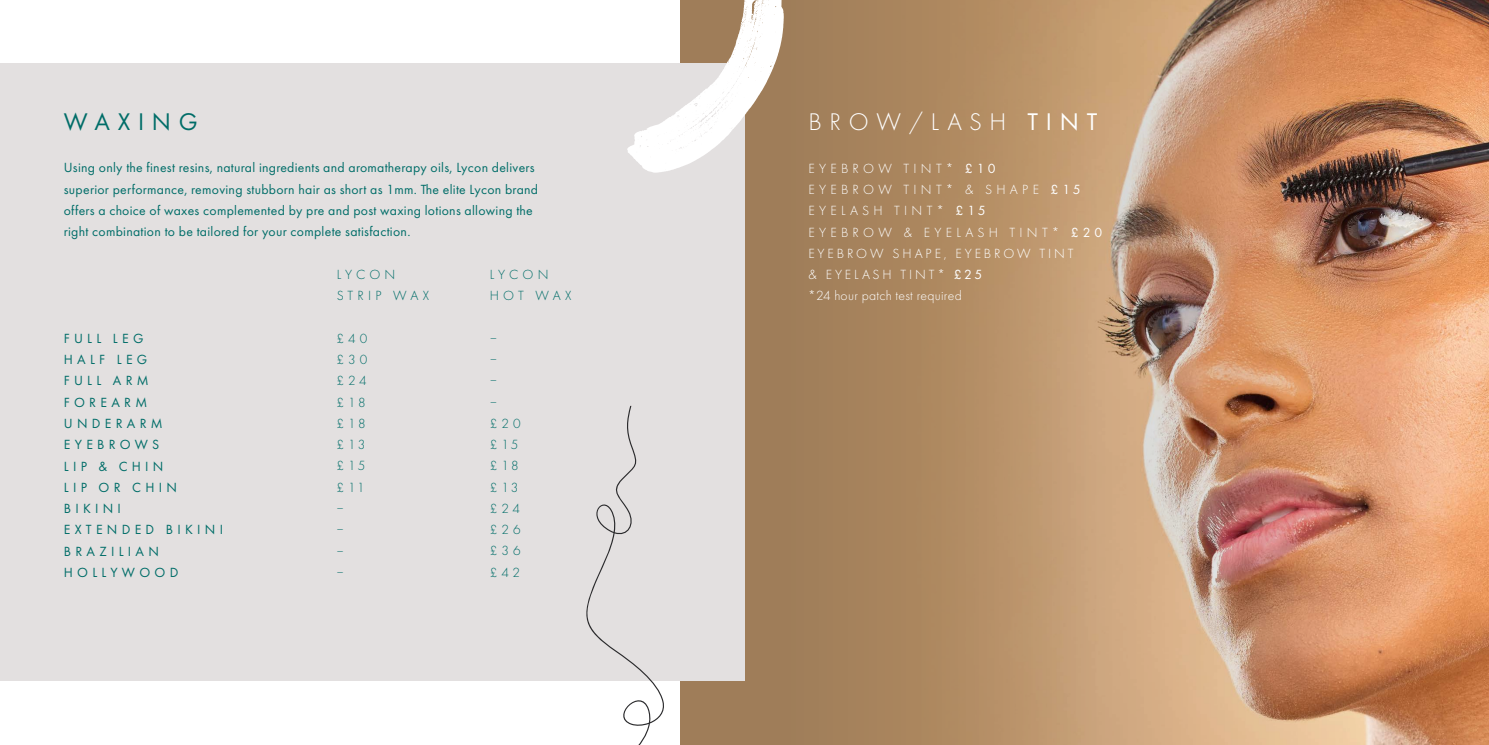
<style>
.page{position:relative;width:1489px;height:745px;background:#fff}
.page>*{position:absolute;margin:0;border:0;box-sizing:border-box;transform-origin:0 0}
.t1{font:300 25px "Futura PT";letter-spacing:.31em;color:#fff}
.t2{font:25px "Futura PT";letter-spacing:.31em;color:#006d68}
.t3{font:13.75px/21.2px "Futura PT";letter-spacing:.02em;color:#006d68}
.t4{font:300 13.75px/21.2px "Futura PT";letter-spacing:.255em;color:#fff}
.t5{font:13.75px/21.2px "Futura PT";letter-spacing:.31em;color:#006d68}
.t6{font:300 13.75px/21.2px "Futura PT";letter-spacing:.285em;color:#006d68}
.t7{font:300 13.75px/21.2px "Futura PT";letter-spacing:.175em;color:#006d68}
.t8{font:300 13.75px/21.2px "Futura PT";letter-spacing:.25em;color:#006d68}
.s1{font-weight:400}
</style>
<div class="page">
<img style="left:680px;top:0;width:808px;height:744px">
<div style="left:0;top:64px;width:744px;height:616px;background:#e3e0e0"></div>
<svg style="left:541px;top:405px;width:125px;height:339px"></svg>
<svg style="left:627px;top:0;width:156px;height:173px"></svg>
<h1 class="t2" style="left:64px;top:107px;width:135px">WAXING</h1>
<p class="t3" style="left:64px;top:157px;width:476px">Using only the finest resins, natural ingredients and aromatherapy oils, Lycon delivers superior performance, removing stubborn hair as short as 1mm. The elite Lycon brand offers a choice of waxes complemented by pre and post waxing lotions allowing the right combination to be tailored for your complete satisfaction.</p>
<p class="t5" style="left:64px;top:327px;width:161px">FULL LEG<br>HALF LEG<br>FULL ARM<br>FOREARM<br>UNDERARM<br>EYEBROWS<br>LIP &amp; CHIN<br>LIP OR CHIN<br>BIKINI<br>EXTENDED BIKINI<br>BRAZILIAN<br>HOLLYWOOD</p>
<p class="t6" style="left:337px;top:264px;width:94px">LYCON<br>STRIP WAX</p>
<p class="t7" style="left:336px;top:327px;width:32px">£40 £30 £24 £18 £18 £13 £15 £11 –<br>–</p>
<p class="t6" style="left:490px;top:264px;width:83px">LYCON<br>HOT WAX</p>
<p class="t6" style="left:489px;top:327px;width:9px;text-align:justify">– – –</p>
<p class="t8" style="left:489px;top:412px;width:32px">£20 £15 £18 £13 £24 £26 £36 £42</p>
<h1 class="t1" style="left:808px;top:108px;width:290px">BROW/LASH <span class="s1">TINT</span></h1>
<p class="t4" style="left:808px;top:157px;width:295px">EYEBROW TINT* <span class="s1">£10<br></span>EYEBROW TINT* &amp; SHAPE <span class="s1">£15<br></span>EYELASH TINT* <span class="s1">£15<br></span>EYEBROW &amp; EYELASH TINT* <span class="s1">£20<br></span>EYEBROW SHAPE, EYEBROW TINT<br>&amp; EYELASH TINT* <span class="s1">£25<br></span>*24 hour patch test required</p>
</div>
